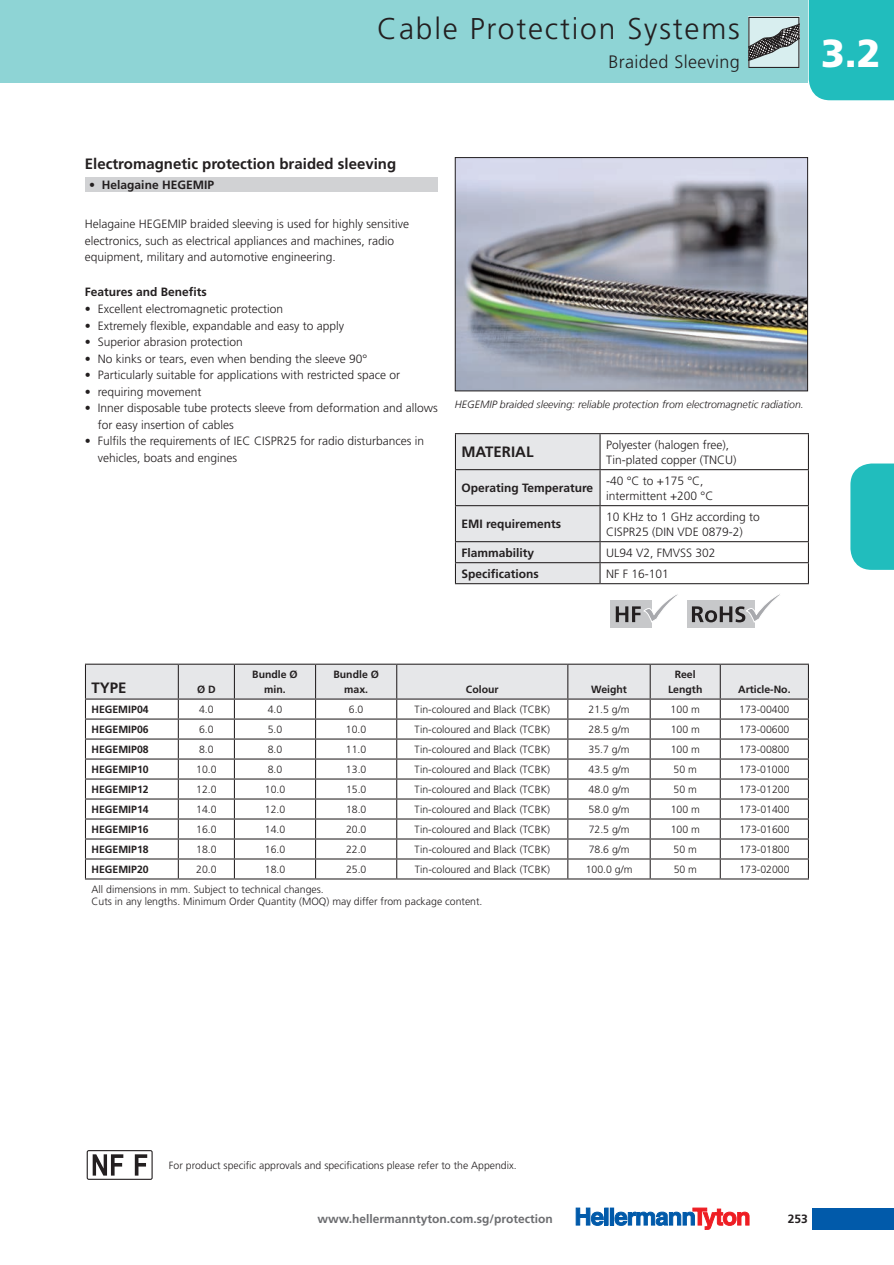
<style>
.page{position:relative;width:894px;height:1265px;background:#fff}
.page>*{position:absolute;margin:0;border:0;box-sizing:border-box;transform-origin:0 0}
.t1{font:900 39px "Frutiger LT";color:#fff}
.t2{font:300 30px "Frutiger LT";letter-spacing:.06em;color:#231f20}
.t3{font:300 18px "Frutiger LT";letter-spacing:.02em;color:#231f20}
.t4{font:700 15px "Frutiger LT";color:#231f20}
.t5{font:300 12px/16.5px "Frutiger LT";color:#231f20}
.t6{font:700 12px "Frutiger LT";color:#231f20}
.t7{font:700 12px "Frutiger LT";color:#6c6d70}
.t8{font:300 10.5px/12.6px "Frutiger LT";color:#231f20}
.t9{font:700 10.5px/15px "Frutiger LT";color:#231f20;text-align:center}
.t10{font:italic 300 10.5px "Frutiger LT";color:#231f20}
</style>
<div class="page">
<div style="left:812px;top:1207px;width:82px;height:22px;background:#015aaa"></div>
<div style="left:605px;top:1207px;width:3px;height:18px;border:1px solid #015aaa"></div>
<div style="left:610px;top:1207px;width:4px;height:18px;border:1px solid #015aaa"></div>
<svg style="left:576px;top:1207px;width:28px;height:18px"></svg>
<svg style="left:614px;top:1207px;width:135px;height:22px"></svg>
<div style="left:0;top:0;width:808px;height:82px;background:#8ed4d5"></div>
<svg style="left:850px;top:463px;width:44px;height:107px;background:#2dc0c0"></svg>
<svg style="left:748px;top:17px;width:51px;height:51px;background:#9eaaab"></svg>
<img style="left:457px;top:159px;width:349px;height:230px">
<div style="left:455px;top:157px;width:353px;height:234px;border:1px solid #231f20"></div>
<svg style="left:87px;top:1150px;width:66px;height:30px"></svg>
<div style="left:85px;top:177px;width:353px;height:15px;background:#d1d2d4"></div>
<hr style="left:455px;top:433px;width:145px;height:1px;background:#231f20">
<hr style="left:600px;top:433px;width:209px;height:1px;background:#231f20">
<svg style="left:455px;top:434px;width:354px;height:194px"></svg>
<hr style="left:85px;top:663px;width:93px;height:1px;background:#231f20">
<hr style="left:178px;top:663px;width:56px;height:1px;background:#231f20">
<hr style="left:234px;top:663px;width:82px;height:1px;background:#231f20">
<hr style="left:316px;top:663px;width:81px;height:1px;background:#231f20">
<hr style="left:397px;top:663px;width:171px;height:1px;background:#231f20">
<hr style="left:568px;top:663px;width:82px;height:1px;background:#231f20">
<hr style="left:650px;top:663px;width:70px;height:1px;background:#231f20">
<hr style="left:720px;top:663px;width:89px;height:1px;background:#231f20">
<svg style="left:85px;top:664px;width:724px;height:214px"></svg>
<hr style="left:85px;top:878px;width:93px;height:1px;background:#231f20">
<hr style="left:178px;top:878px;width:56px;height:1px;background:#231f20">
<hr style="left:234px;top:878px;width:82px;height:1px;background:#231f20">
<hr style="left:316px;top:878px;width:81px;height:1px;background:#231f20">
<hr style="left:397px;top:878px;width:171px;height:1px;background:#231f20">
<hr style="left:568px;top:878px;width:82px;height:1px;background:#231f20">
<hr style="left:650px;top:878px;width:70px;height:1px;background:#231f20">
<hr style="left:720px;top:878px;width:89px;height:1px;background:#231f20">
<div style="left:809px;top:0;width:85px;height:100px;background:#21bdbd"></div>
<h2 class="t2" style="left:377px;top:12px;width:364px">Cable Protection Systems</h2>
<h3 class="t3" style="left:608px;top:52px;width:133px">Braided Sleeving</h3>
<h1 class="t1" style="left:821px;top:30px;width:61px">3.2</h1>
<h3 class="t4" style="left:85px;top:154px;width:313px">Electromagnetic protection braided sleeving</h3>
<p class="t6" style="left:89px;top:178px;width:126px">• Helagaine HEGEMIP</p>
<p class="t5" style="left:85px;top:216px;width:326px">Helagaine HEGEMIP braided sleeving is used for highly sensitive electronics, such as electrical appliances and machines, radio equipment, military and automotive engineering.</p>
<p class="t6" style="left:85px;top:285px;width:123px">Features and Benefits</p>
<p class="t5" style="left:85px;top:301px;width:200px">• Excellent electromagnetic protection</p>
<p class="t5" style="left:85px;top:318px;width:261px">• Extremely flexible, expandable and easy to apply</p>
<p class="t5" style="left:85px;top:334px;width:159px">• Superior abrasion protection</p>
<p class="t5" style="left:85px;top:351px;width:284px">• No kinks or tears, even when bending the sleeve 90°</p>
<p class="t5" style="left:85px;top:367px;width:317px">• Particularly suitable for applications with restricted space or</p>
<p class="t5" style="left:85px;top:384px;width:118px">• requiring movement</p>
<p class="t5" style="left:98px;top:400px;width:342px;text-indent:-13px">• Inner disposable tube protects sleeve from deformation and allows for easy insertion of cables</p>
<p class="t5" style="left:98px;top:433px;width:328px;text-indent:-13px">• Fulfils the requirements of IEC CISPR25 for radio disturbances in vehicles, boats and engines</p>
<p class="t10" style="left:455px;top:398px;width:350px">HEGEMIP braided sleeving: reliable protection from electromagnetic radiation.</p>
<h3 class="t4" style="left:461px;top:443px;width:74px">MATERIAL</h3>
<p class="t5" style="left:606px;top:437px;width:132px;line-height:15px">Polyester (halogen free),<br>Tin-plated copper (TNCU)</p>
<p class="t6" style="left:461px;top:481px;width:133px">Operating Temperature</p>
<p class="t5" style="left:606px;top:473px;width:109px;line-height:15px">-40 °C to +175 °C, intermittent +200 °C</p>
<p class="t6" style="left:461px;top:517px;width:101px">EMI requirements</p>
<p class="t5" style="left:606px;top:509px;width:155px;line-height:15px">10 KHz to 1 GHz according to<br>CISPR25 (DIN VDE 0879-2)</p>
<p class="t6" style="left:461px;top:545px;width:74px">Flammability</p>
<p class="t5" style="left:606px;top:544px;width:111px">UL94 V2, FMVSS 302</p>
<p class="t6" style="left:461px;top:566px;width:79px">Specifications</p>
<p class="t5" style="left:606px;top:565px;width:64px">NF F 16-101</p>
<h3 class="t4" style="left:91px;top:679px;width:37px">TYPE</h3>
<p class="t9" style="left:197px;top:682px;width:20px">Ø D</p>
<p class="t9" style="left:252px;top:667px;width:47px">Bundle Ø min.</p>
<p class="t9" style="left:333px;top:667px;width:47px">Bundle Ø max.</p>
<p class="t9" style="left:466px;top:682px;width:34px">Colour</p>
<p class="t9" style="left:591px;top:682px;width:37px">Weight</p>
<p class="t9" style="left:668px;top:667px;width:36px">Reel<br>Length</p>
<p class="t9" style="left:738px;top:682px;width:54px">Article-No.</p>
<p class="t9" style="left:91px;top:702px;width:59px">HEGEMIP04</p>
<p class="t8" style="left:199px;top:703px;width:16px">4.0</p>
<p class="t8" style="left:268px;top:703px;width:16px">4.0</p>
<p class="t8" style="left:349px;top:703px;width:16px">6.0</p>
<p class="t8" style="left:415px;top:703px;width:137px">Tin-coloured and Black (TCBK)</p>
<p class="t8" style="left:589px;top:703px;width:42px">21.5 g/m</p>
<p class="t8" style="left:671px;top:703px;width:31px">100 m</p>
<p class="t8" style="left:739px;top:703px;width:52px">173-00400</p>
<p class="t9" style="left:91px;top:722px;width:59px">HEGEMIP06</p>
<p class="t8" style="left:199px;top:723px;width:16px">6.0</p>
<p class="t8" style="left:268px;top:723px;width:16px">5.0</p>
<p class="t8" style="left:346px;top:723px;width:22px">10.0</p>
<p class="t8" style="left:415px;top:723px;width:137px">Tin-coloured and Black (TCBK)</p>
<p class="t8" style="left:589px;top:723px;width:42px">28.5 g/m</p>
<p class="t8" style="left:671px;top:723px;width:31px">100 m</p>
<p class="t8" style="left:739px;top:723px;width:52px">173-00600</p>
<p class="t9" style="left:91px;top:742px;width:59px">HEGEMIP08</p>
<p class="t8" style="left:199px;top:743px;width:16px">8.0</p>
<p class="t8" style="left:268px;top:743px;width:16px">8.0</p>
<p class="t8" style="left:346px;top:743px;width:22px">11.0</p>
<p class="t8" style="left:415px;top:743px;width:137px">Tin-coloured and Black (TCBK)</p>
<p class="t8" style="left:589px;top:743px;width:42px">35.7 g/m</p>
<p class="t8" style="left:671px;top:743px;width:31px">100 m</p>
<p class="t8" style="left:739px;top:743px;width:52px">173-00800</p>
<p class="t9" style="left:92px;top:762px;width:59px">HEGEMIP10</p>
<p class="t8" style="left:196px;top:763px;width:22px">10.0</p>
<p class="t8" style="left:268px;top:763px;width:16px">8.0</p>
<p class="t8" style="left:346px;top:763px;width:22px">13.0</p>
<p class="t8" style="left:415px;top:763px;width:137px">Tin-coloured and Black (TCBK)</p>
<p class="t8" style="left:589px;top:763px;width:42px">43.5 g/m</p>
<p class="t8" style="left:673px;top:763px;width:25px">50 m</p>
<p class="t8" style="left:739px;top:763px;width:52px">173-01000</p>
<p class="t9" style="left:92px;top:782px;width:59px">HEGEMIP12</p>
<p class="t8" style="left:196px;top:783px;width:22px">12.0</p>
<p class="t8" style="left:265px;top:783px;width:22px">10.0</p>
<p class="t8" style="left:346px;top:783px;width:22px">15.0</p>
<p class="t8" style="left:415px;top:783px;width:137px">Tin-coloured and Black (TCBK)</p>
<p class="t8" style="left:589px;top:783px;width:42px">48.0 g/m</p>
<p class="t8" style="left:674px;top:783px;width:25px">50 m</p>
<p class="t8" style="left:739px;top:783px;width:52px">173-01200</p>
<p class="t9" style="left:92px;top:802px;width:59px">HEGEMIP14</p>
<p class="t8" style="left:196px;top:803px;width:22px">14.0</p>
<p class="t8" style="left:265px;top:803px;width:22px">12.0</p>
<p class="t8" style="left:346px;top:803px;width:22px">18.0</p>
<p class="t8" style="left:415px;top:803px;width:137px">Tin-coloured and Black (TCBK)</p>
<p class="t8" style="left:589px;top:803px;width:42px">58.0 g/m</p>
<p class="t8" style="left:671px;top:803px;width:31px">100 m</p>
<p class="t8" style="left:739px;top:803px;width:52px">173-01400</p>
<p class="t9" style="left:92px;top:822px;width:59px">HEGEMIP16</p>
<p class="t8" style="left:196px;top:823px;width:22px">16.0</p>
<p class="t8" style="left:265px;top:823px;width:22px">14.0</p>
<p class="t8" style="left:346px;top:823px;width:22px">20.0</p>
<p class="t8" style="left:415px;top:823px;width:137px">Tin-coloured and Black (TCBK)</p>
<p class="t8" style="left:589px;top:823px;width:42px">72.5 g/m</p>
<p class="t8" style="left:671px;top:823px;width:31px">100 m</p>
<p class="t8" style="left:739px;top:823px;width:52px">173-01600</p>
<p class="t9" style="left:92px;top:842px;width:59px">HEGEMIP18</p>
<p class="t8" style="left:196px;top:843px;width:22px">18.0</p>
<p class="t8" style="left:265px;top:843px;width:22px">16.0</p>
<p class="t8" style="left:346px;top:843px;width:22px">22.0</p>
<p class="t8" style="left:415px;top:843px;width:137px">Tin-coloured and Black (TCBK)</p>
<p class="t8" style="left:589px;top:843px;width:42px">78.6 g/m</p>
<p class="t8" style="left:674px;top:843px;width:25px">50 m</p>
<p class="t8" style="left:739px;top:843px;width:52px">173-01800</p>
<p class="t9" style="left:92px;top:862px;width:59px">HEGEMIP20</p>
<p class="t8" style="left:196px;top:863px;width:22px">20.0</p>
<p class="t8" style="left:265px;top:863px;width:22px">18.0</p>
<p class="t8" style="left:346px;top:863px;width:22px">25.0</p>
<p class="t8" style="left:415px;top:863px;width:137px">Tin-coloured and Black (TCBK)</p>
<p class="t8" style="left:586px;top:863px;width:48px">100.0 g/m</p>
<p class="t8" style="left:674px;top:863px;width:25px">50 m</p>
<p class="t8" style="left:739px;top:863px;width:52px">173-02000</p>
<p class="t8" style="left:92px;top:883px;width:392px">All dimensions in mm. Subject to technical changes.<br>Cuts in any lengths. Minimum Order Quantity (MOQ) may differ from package content.</p>
<p class="t8" style="left:169px;top:1159px;width:349px">For product specific approvals and specifications please refer to the Appendix.</p>
<p class="t7" style="left:318px;top:1211px;width:237px">www.hellermanntyton.com.sg/protection</p>
<p class="t6" style="left:788px;top:1211px;width:22px">253</p>
</div>
